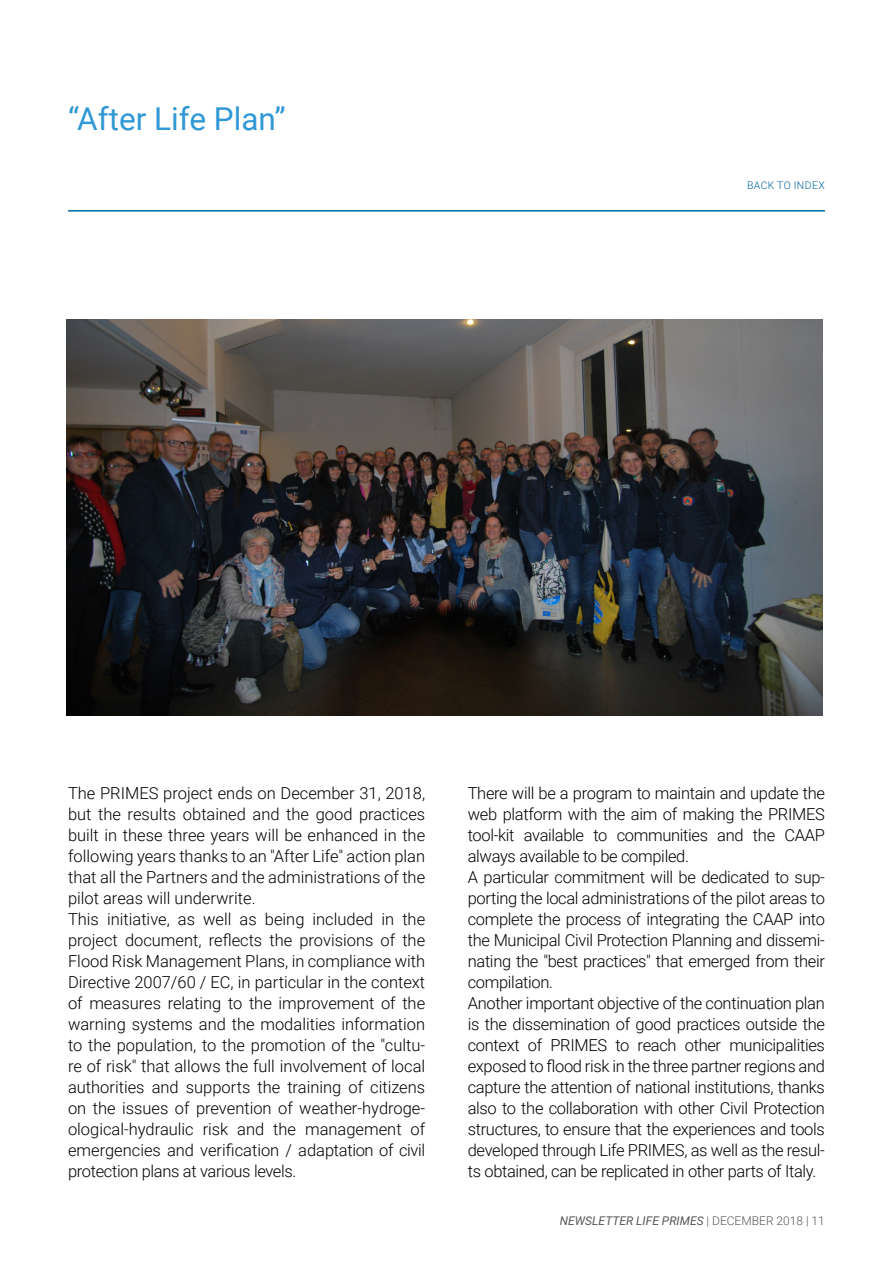
<style>
.page{position:relative;width:893px;height:1263px;background:#fff}
.page>*{position:absolute;margin:0;border:0;box-sizing:border-box;transform-origin:0 0}
.titoli{font:31.5px "Roboto";color:#2f98d5}
.Testo_articolo{font:300 16.5px/21px "Roboto";letter-spacing:-.02em;color:#000;text-align:justify}
.t1{font:italic 12px "Roboto";color:#57585a}
.Torna_all_indice{font:300 10.5px "Roboto";letter-spacing:.035em;color:#0065a1}
.s1{font-weight:300;font-style:normal}
</style>
<div class="page">
<hr style="left:68px;top:210px;width:757px;height:2px;background:#0065a1">
<img style="left:67px;top:320px;width:755px;height:395px">
<p class="titoli" style="left:68px;top:97px;width:219px">“After Life Plan”</p>
<p class="Torna_all_indice" style="left:747px;top:178px;width:79px">BACK TO INDEX</p>
<p class="Testo_articolo" style="left:68px;top:782px;width:359px">The PRIMES project ends on December 31, 2018, but the results obtained and the good practices built in these three years will be enhanced in the following years thanks to an "After Life" action plan that all the Partners and the administrations of the pilot areas will underwrite.</p>
<p class="Testo_articolo" style="left:68px;top:908px;width:359px">This initiative, as well as being included in the project document, reflects the provisions of the Flood Risk Management Plans, in compliance with Directive 2007/60 / EC, in particular in the context of measures relating to the improvement of the warning systems and the modalities information to the population, to the promotion of the "cultu&shy;re of risk" that allows the full involvement of local authorities and supports the training of citizens on the issues of prevention of weather-hydroge&shy;ological-hydraulic risk and the management of emergencies and verification / adaptation of civil protection plans at various levels.</p>
<p class="Testo_articolo" style="left:468px;top:782px;width:359px">There will be a program to maintain and update the web platform with the aim of making the PRIMES tool-kit available to communities and the CAAP always available to be compiled.</p>
<p class="Testo_articolo" style="left:468px;top:866px;width:359px">A particular commitment will be dedicated to sup&shy;porting the local administrations of the pilot areas to complete the process of integrating the CAAP into the Municipal Civil Protection Planning and dissemi&shy;nating the "best practices" that emerged from their compilation.</p>
<p class="Testo_articolo" style="left:468px;top:992px;width:359px">Another important objective of the continuation plan is the dissemination of good practices outside the context of PRIMES to reach other municipalities exposed to flood risk in the three partner regions and capture the attention of national institutions, thanks also to the collaboration with other Civil Protection structures, to ensure that the experiences and tools developed through Life PRIMES, as well as the resul&shy;ts obtained, can be replicated in other parts of Italy.</p>
<p class="t1" style="left:560px;top:1212px;width:267px">NEWSLETTER LIFE PRIMES <span class="s1">| DECEMBER 2018 | 11</span></p>
</div>
